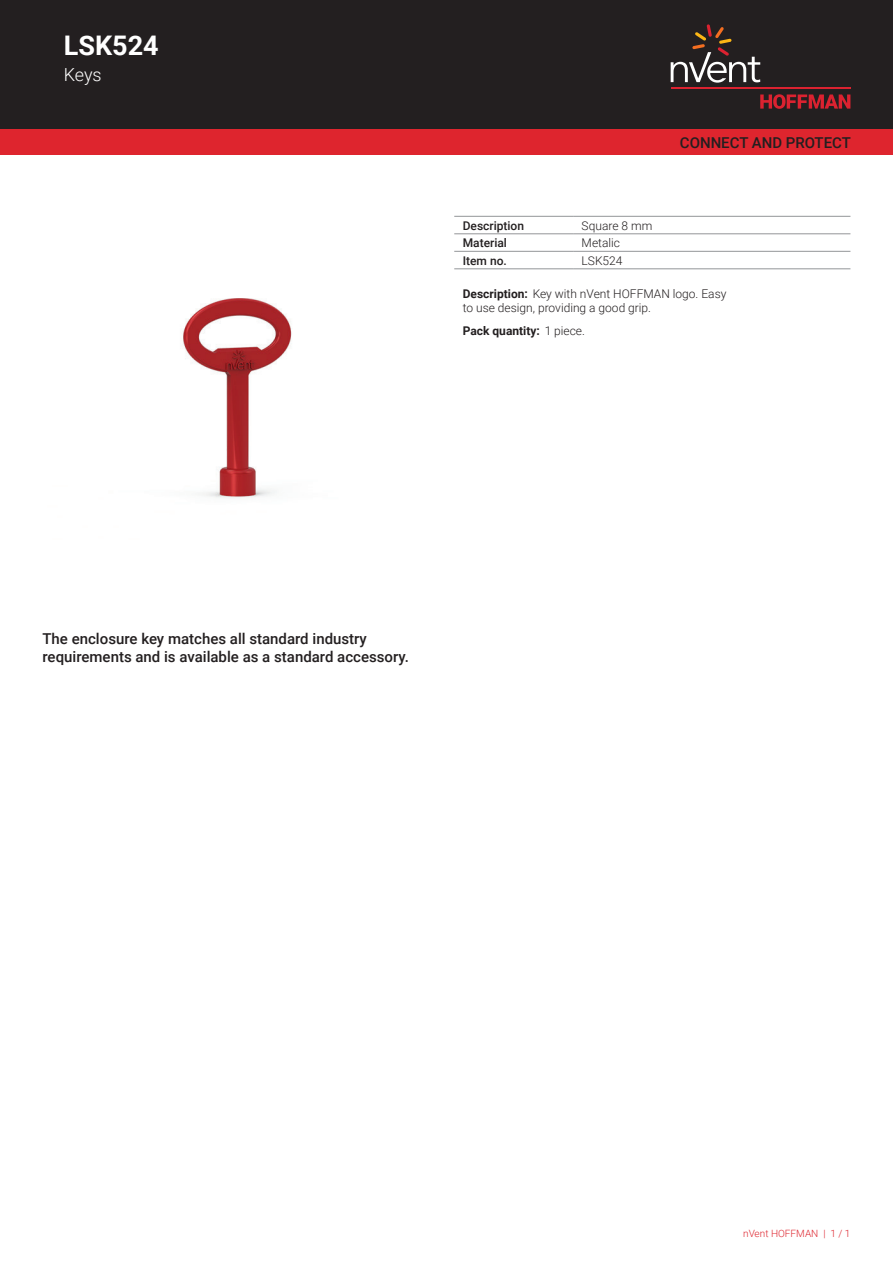
<style>
.page{position:relative;width:893px;height:1263px;background:#fff}
.page>*{position:absolute;margin:0;border:0;box-sizing:border-box;transform-origin:0 0}
.t1{font:700 27px "Roboto";color:#fff}
.t2{font:300 18px "Roboto";color:#fff}
.t3{font:500 15px/18px "Roboto";color:#231f20}
.t4{font:300 12px/14.4px "Roboto";color:#231f20}
.t5{font:500 12px "Roboto";color:#231f20}
.t6{font:700 12px "Roboto";color:#231f20}
.t7{font:300 10.05px "Roboto";color:#de252e}
.s1{font-weight:700}
.s2{font-weight:300}
</style>
<div class="page">
<div style="left:0;top:0;width:893px;height:129px;background:#231f20"></div>
<svg style="left:760px;top:94px;width:90px;height:15px"></svg>
<hr style="left:671px;top:88px;width:179px;height:1px;background:#db2230">
<svg style="left:671px;top:24px;width:89px;height:59px"></svg>
<div style="left:0;top:129px;width:893px;height:26px;background:#de252e"></div>
<hr style="left:454px;top:216px;width:119px;height:1px;background:#939598">
<hr style="left:454px;top:234px;width:119px;height:1px;background:#939598">
<hr style="left:573px;top:216px;width:277px;height:1px;background:#939598">
<hr style="left:573px;top:234px;width:277px;height:1px;background:#939598">
<hr style="left:454px;top:251px;width:119px;height:1px;background:#939598">
<hr style="left:454px;top:269px;width:119px;height:1px;background:#939598">
<hr style="left:573px;top:251px;width:277px;height:1px;background:#939598">
<hr style="left:573px;top:269px;width:277px;height:1px;background:#939598">
<img style="left:194px;top:298px;width:90px;height:200px">
<img style="left:182px;top:314px;width:110px;height:158px">
<h1 class="t1" style="left:64px;top:27px;width:96px">LSK524</h1>
<p class="t2" style="left:64px;top:62px;width:39px">Keys</p>
<p class="t3" style="left:680px;top:133px;width:173px">CONNECT AND PROTECT</p>
<p class="t5" style="left:463px;top:217px;width:63px">Description</p>
<p class="t4" style="left:582px;top:218px;width:72px">Square 8 mm</p>
<p class="t5" style="left:463px;top:234px;width:46px">Material</p>
<p class="t4" style="left:582px;top:235px;width:40px">Metalic</p>
<p class="t5" style="left:463px;top:252px;width:46px">Item no.</p>
<p class="t4" style="left:582px;top:253px;width:42px">LSK524</p>
<p class="t4" style="left:463px;top:286px;width:265px"><span class="s1">Description:</span> Key with nVent HOFFMAN logo. Easy to use design, providing a good grip.</p>
<p class="t6" style="left:463px;top:323px;width:124px">Pack quantity: <span class="s2">1 piece.</span></p>
<p class="t3" style="left:43px;top:629px;width:368px">The enclosure key matches all standard industry requirements and is available as a standard accessory.</p>
<p class="t7" style="left:743px;top:1226px;width:109px">nVent HOFFMAN | 1 / 1</p>
</div>
